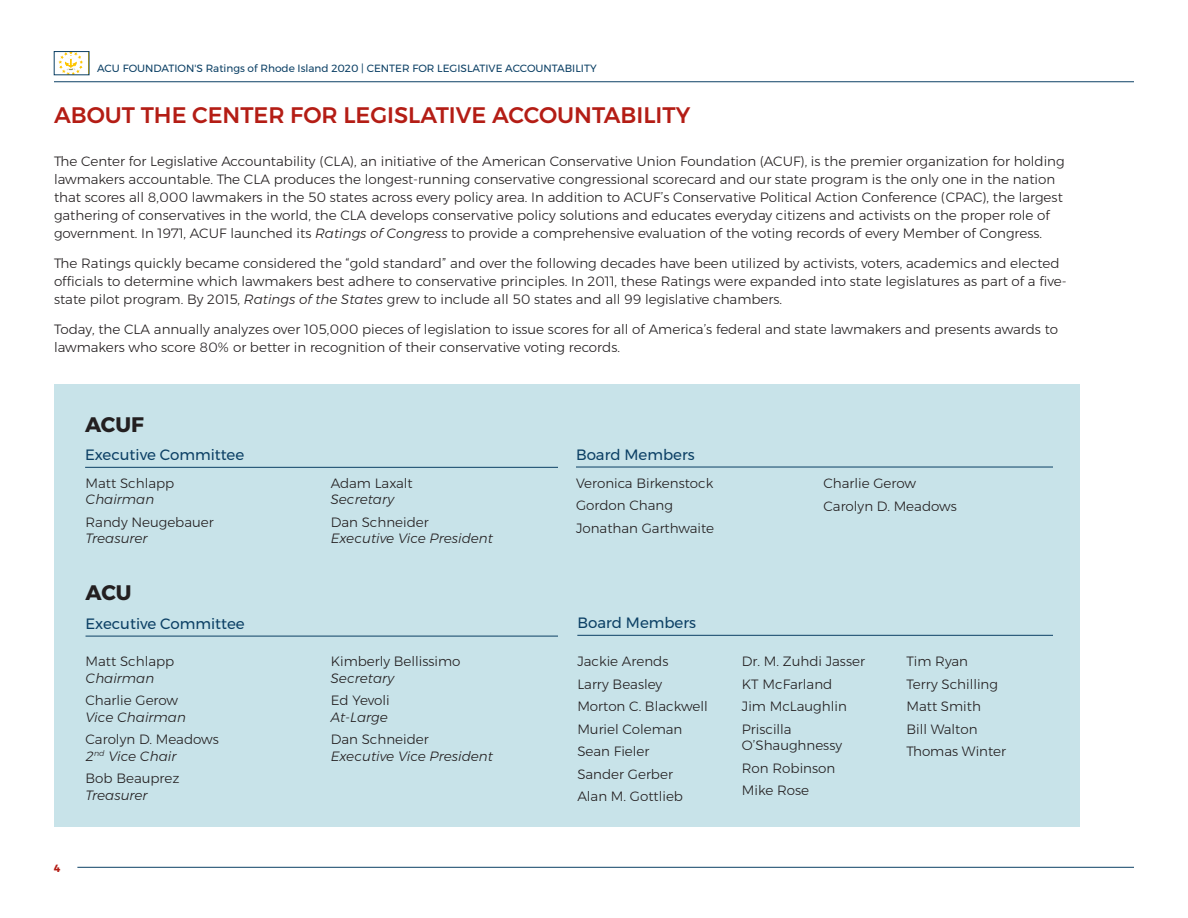
<style>
.page{position:relative;width:1188px;height:918px;background:#fff}
.page>*{position:absolute;margin:0;border:0;box-sizing:border-box;transform-origin:0 0}
.bigredhead{font:500 22.5px "Montserrat";color:#b41d15}
.bodytextmons{font:700 21px "Montserrat";color:#231f20}
.boardheadruleunder{font:15px "Montserrat";color:#0c4065}
.boardname{font:300 13.5px/16.5px "Montserrat";color:#231f20}
.boardname-2{font:italic 300 13.5px/16.5px "Montserrat";color:#231f20}
.t1{font:10.5px "Montserrat";color:#0c4065}
.t2{font:700 10.5px "Montserrat";color:#b41d15}
.s1{font-style:italic}
.s2{font-style:normal}
</style>
<div class="page">
<hr style="left:77px;top:867px;width:1057px;height:1px;background:#0c4065">
<hr style="left:54px;top:81px;width:1080px;height:1px;background:#0c4065">
<svg style="left:58px;top:53px;width:25px;height:20px"></svg>
<div style="left:54px;top:51px;width:35px;height:24px;border:1px solid #0c4065"></div>
<div style="left:54px;top:384px;width:1026px;height:443px;background:#c8e3e9"></div>
<hr style="left:86px;top:636px;width:472px;height:1px;background:#0c4065">
<hr style="left:577px;top:635px;width:476px;height:1px;background:#0c4065">
<hr style="left:85px;top:467px;width:473px;height:1px;background:#0c4065">
<hr style="left:576px;top:467px;width:477px;height:1px;background:#0c4065">
<p class="t1" style="left:97px;top:61px;width:501px">ACU FOUNDATION'S Ratings of Rhode Island 2020 | CENTER FOR LEGISLATIVE ACCOUNTABILITY</p>
<p class="bigredhead" style="left:54px;top:97px;width:638px">ABOUT THE CENTER FOR LEGISLATIVE ACCOUNTABILITY</p>
<p class="boardname" style="left:54px;top:152px;width:1012px;line-height:18px">The Center for Legislative Accountability (CLA), an initiative of the American Conservative Union Foundation (ACUF), is the premier organization for holding lawmakers accountable. The CLA produces the longest-running conservative congressional scorecard and our state program is the only one in the nation that scores all 8,000 lawmakers in the 50 states across every policy area. In addition to ACUF’s Conservative Political Action Conference (CPAC), the largest gathering of conservatives in the world, the CLA develops conservative policy solutions and educates everyday citizens and activists on the proper role of government. In 1971, ACUF launched its <span class="s1">Ratings of Congress</span> to provide a comprehensive evaluation of the voting records of every Member of Congress.</p>
<p class="boardname" style="left:54px;top:254px;width:1014px;line-height:18px">The Ratings quickly became considered the “gold standard” and over the following decades have been utilized by activists, voters, academics and elected officials to determine which lawmakers best adhere to conservative principles. In 2011, these Ratings were expanded into state legislatures as part of a five&shy;state pilot program. By 2015, <span class="s1">Ratings of the States</span> grew to include all 50 states and all 99 legislative chambers.</p>
<p class="boardname" style="left:54px;top:320px;width:1006px;line-height:18px">Today, the CLA annually analyzes over 105,000 pieces of legislation to issue scores for all of America’s federal and state lawmakers and presents awards to lawmakers who score 80% or better in recognition of their conservative voting records.</p>
<p class="bodytextmons" style="left:85px;top:407px;width:60px">ACUF</p>
<p class="boardheadruleunder" style="left:85px;top:443px;width:161px">Executive Committee</p>
<p class="boardname" style="left:86px;top:475px;width:90px">Matt Schlapp<br><span class="s1">Chairman</span></p>
<p class="boardname" style="left:86px;top:514px;width:130px">Randy Neugebauer<br><span class="s1">Treasurer</span></p>
<p class="bodytextmons" style="left:86px;top:576px;width:48px">ACU</p>
<p class="boardheadruleunder" style="left:86px;top:612px;width:161px">Executive Committee</p>
<p class="boardname" style="left:86px;top:653px;width:90px">Matt Schlapp<br><span class="s1">Chairman</span></p>
<p class="boardname" style="left:86px;top:692px;width:102px">Charlie Gerow<br><span class="s1">Vice Chairman</span></p>
<p class="boardname" style="left:86px;top:731px;width:135px">Carolyn D. Meadows<br><span class="s1">2</span><sup>nd</sup> <span class="s1">Vice Chair</span></p>
<p class="boardname" style="left:86px;top:770px;width:95px">Bob Beauprez<br><span class="s1">Treasurer</span></p>
<p class="t2" style="left:54px;top:860px;width:8px">4</p>
<p class="boardname" style="left:331px;top:475px;width:83px">Adam Laxalt<br><span class="s1">Secretary</span></p>
<p class="boardname-2" style="left:331px;top:514px;width:164px"><span class="s2">Dan Schneider<br></span>Executive Vice President</p>
<p class="boardname" style="left:331px;top:653px;width:131px">Kimberly Bellissimo<br><span class="s1">Secretary</span></p>
<p class="boardname" style="left:331px;top:692px;width:61px">Ed Yevoli<br><span class="s1">At-Large</span></p>
<p class="boardname-2" style="left:331px;top:731px;width:164px"><span class="s2">Dan Schneider<br></span>Executive Vice President</p>
<p class="boardheadruleunder" style="left:576px;top:443px;width:120px">Board Members</p>
<p class="boardname" style="left:576px;top:475px;width:139px">Veronica Birkenstock</p>
<p class="boardname" style="left:576px;top:497px;width:98px">Gordon Chang</p>
<p class="boardname" style="left:576px;top:520px;width:140px">Jonathan Garthwaite</p>
<p class="boardname" style="left:823px;top:475px;width:94px">Charlie Gerow</p>
<p class="boardname" style="left:823px;top:497px;width:135px">Carolyn D. Meadows</p>
<p class="boardheadruleunder" style="left:577px;top:611px;width:120px">Board Members</p>
<p class="boardname" style="left:577px;top:653px;width:93px">Jackie Arends</p>
<p class="boardname" style="left:577px;top:676px;width:86px">Larry Beasley</p>
<p class="boardname" style="left:577px;top:698px;width:132px">Morton C. Blackwell</p>
<p class="boardname" style="left:577px;top:721px;width:107px">Muriel Coleman</p>
<p class="boardname" style="left:577px;top:743px;width:74px">Sean Fieler</p>
<p class="boardname" style="left:577px;top:766px;width:97px">Sander Gerber</p>
<p class="boardname" style="left:577px;top:788px;width:107px">Alan M. Gottlieb</p>
<p class="boardname" style="left:742px;top:653px;width:125px">Dr. M. Zuhdi Jasser</p>
<p class="boardname" style="left:742px;top:676px;width:92px">KT McFarland</p>
<p class="boardname" style="left:742px;top:698px;width:106px">Jim McLaughlin</p>
<p class="boardname" style="left:742px;top:721px;width:102px">Priscilla<br>O’Shaughnessy</p>
<p class="boardname" style="left:742px;top:760px;width:95px">Ron Robinson</p>
<p class="boardname" style="left:742px;top:782px;width:69px">Mike Rose</p>
<p class="boardname" style="left:906px;top:653px;width:63px">Tim Ryan</p>
<p class="boardname" style="left:906px;top:676px;width:93px">Terry Schilling</p>
<p class="boardname" style="left:906px;top:698px;width:76px">Matt Smith</p>
<p class="boardname" style="left:906px;top:721px;width:73px">Bill Walton</p>
<p class="boardname" style="left:906px;top:743px;width:101px">Thomas Winter</p>
</div>
